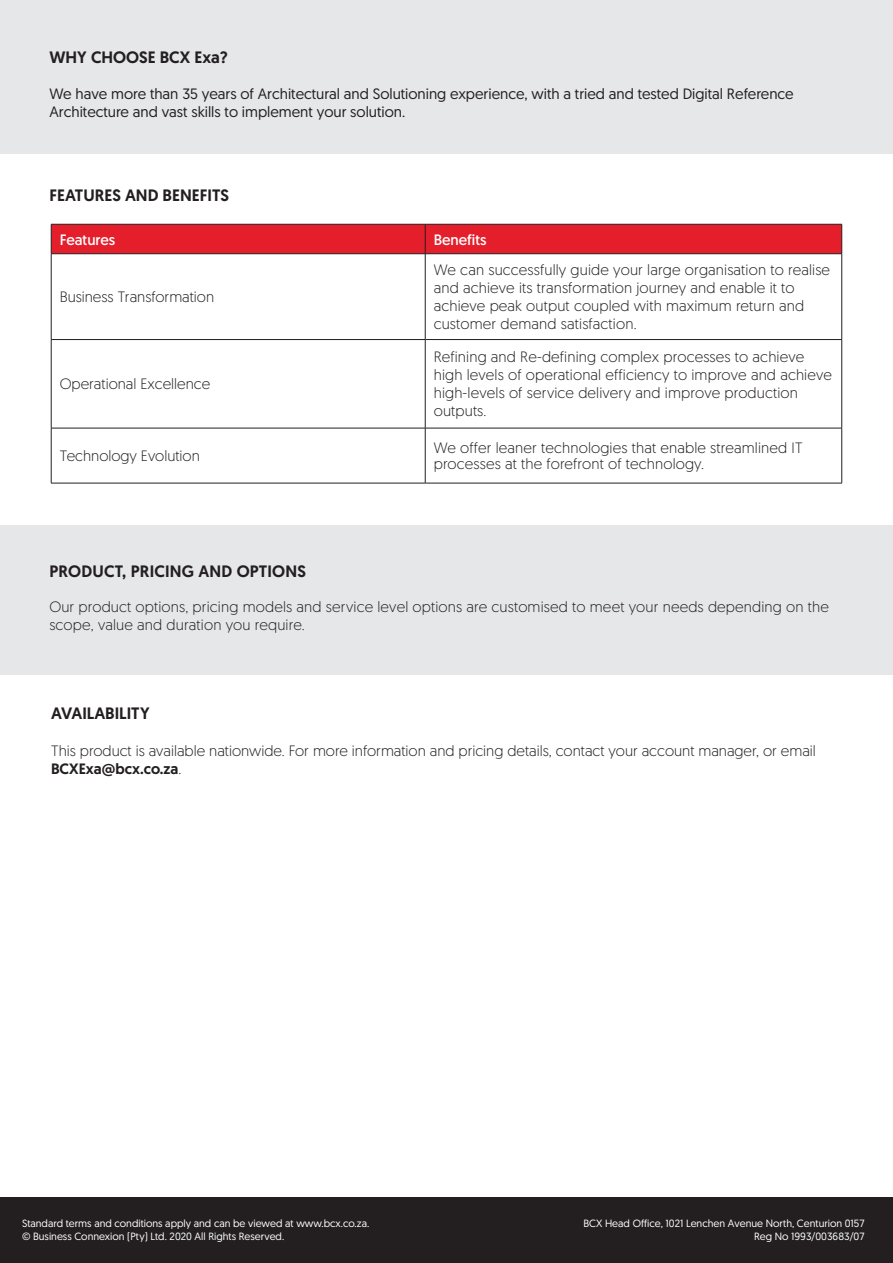
<style>
.page{position:relative;width:893px;height:1263px;background:#fff}
.page>*{position:absolute;margin:0;border:0;box-sizing:border-box;transform-origin:0 0}
.t1{font:500 16.5px "Geomanist";color:#231f20}
.t2{font:300 15px/18px "Geomanist";letter-spacing:.01em;color:#231f20}
.t3{font:15px/18px "Geomanist";color:#231f20}
.t4{font:15px "Geomanist";color:#fff}
.t5{font:10.5px/12.6px "Geomanist";color:#fff;text-align:right}
.s1{font-weight:500}
</style>
<div class="page">
<div style="left:0;top:525px;width:893px;height:149px;background:#e6e7e9"></div>
<div style="left:0;top:0;width:893px;height:153px;background:#e6e7e9"></div>
<div style="left:52px;top:225px;width:789px;height:28px;background:#e41e2b"></div>
<hr style="left:51px;top:224px;width:374px;height:1px;background:#231f20">
<hr style="left:51px;top:224px;width:1px;height:30px;background:#231f20">
<hr style="left:425px;top:224px;width:417px;height:1px;background:#231f20">
<hr style="left:425px;top:224px;width:1px;height:30px;background:#231f20">
<hr style="left:841px;top:224px;width:1px;height:30px;background:#231f20">
<hr style="left:51px;top:253px;width:374px;height:1px;background:#231f20">
<hr style="left:51px;top:254px;width:1px;height:85px;background:#231f20">
<hr style="left:425px;top:253px;width:417px;height:1px;background:#231f20">
<hr style="left:425px;top:254px;width:1px;height:85px;background:#231f20">
<hr style="left:841px;top:254px;width:1px;height:85px;background:#231f20">
<hr style="left:51px;top:339px;width:374px;height:1px;background:#231f20">
<hr style="left:51px;top:340px;width:1px;height:88px;background:#231f20">
<hr style="left:425px;top:339px;width:417px;height:1px;background:#231f20">
<hr style="left:425px;top:340px;width:1px;height:88px;background:#231f20">
<hr style="left:841px;top:340px;width:1px;height:88px;background:#231f20">
<hr style="left:51px;top:428px;width:374px;height:1px;background:#231f20">
<hr style="left:51px;top:428px;width:1px;height:55px;background:#231f20">
<hr style="left:425px;top:428px;width:417px;height:1px;background:#231f20">
<hr style="left:425px;top:428px;width:1px;height:55px;background:#231f20">
<hr style="left:841px;top:428px;width:1px;height:55px;background:#231f20">
<hr style="left:51px;top:483px;width:374px;height:1px;background:#231f20">
<hr style="left:425px;top:483px;width:417px;height:1px;background:#231f20">
<div style="left:0;top:1197px;width:893px;height:66px;background:#231f20"></div>
<p class="t1" style="left:50px;top:47px;width:180px">WHY CHOOSE BCX Exa?</p>
<p class="t3" style="left:50px;top:85px;width:746px">We have more than 35 years of Architectural and Solutioning experience, with a tried and tested Digital Reference<br>Architecture and vast skills to implement your solution.</p>
<p class="t1" style="left:49px;top:184px;width:181px">FEATURES AND BENEFITS</p>
<p class="t4" style="left:60px;top:230px;width:57px">Features</p>
<p class="t4" style="left:434px;top:230px;width:54px">Benefits</p>
<p class="t2" style="left:60px;top:287px;width:156px">Business Transformation</p>
<p class="t2" style="left:60px;top:375px;width:152px">Operational Excellence</p>
<p class="t2" style="left:434px;top:260px;width:398px">We can successfully guide your large organisation to realise and achieve its transformation journey and enable it to achieve peak output coupled with maximum return and customer demand satisfaction.</p>
<p class="t2" style="left:434px;top:348px;width:400px">Refining and Re-defining complex processes to achieve high levels of operational efficiency to improve and achieve high-levels of service delivery and improve production outputs.</p>
<p class="t2" style="left:60px;top:446px;width:142px">Technology Evolution</p>
<p class="t2" style="left:434px;top:439px;width:370px;line-height:16.5px">We offer leaner technologies that enable streamlined IT processes at the forefront of technology.</p>
<p class="t1" style="left:49px;top:561px;width:258px">PRODUCT, PRICING AND OPTIONS</p>
<p class="t2" style="left:49px;top:597px;width:781px">Our product options, pricing models and service level options are customised to meet your needs depending on the scope, value and duration you require.</p>
<p class="t1" style="left:51px;top:702px;width:100px">AVAILABILITY</p>
<p class="t2" style="left:51px;top:741px;width:766px">This product is available nationwide. For more information and pricing details, contact your account manager, or email<br><span class="s1">BCXExa@bcx.co.za</span>.</p>
<p class="t5" style="left:22px;top:1217px;width:349px;text-align:left">Standard terms and conditions apply and can be viewed at www.bcx.co.za. © Business Connexion (Pty) Ltd. 2020 All Rights Reserved.</p>
<p class="t5" style="left:583px;top:1217px;width:282px">BCX Head Office, 1021 Lenchen Avenue North, Centurion 0157<br>Reg No 1993/003683/07</p>
</div>
